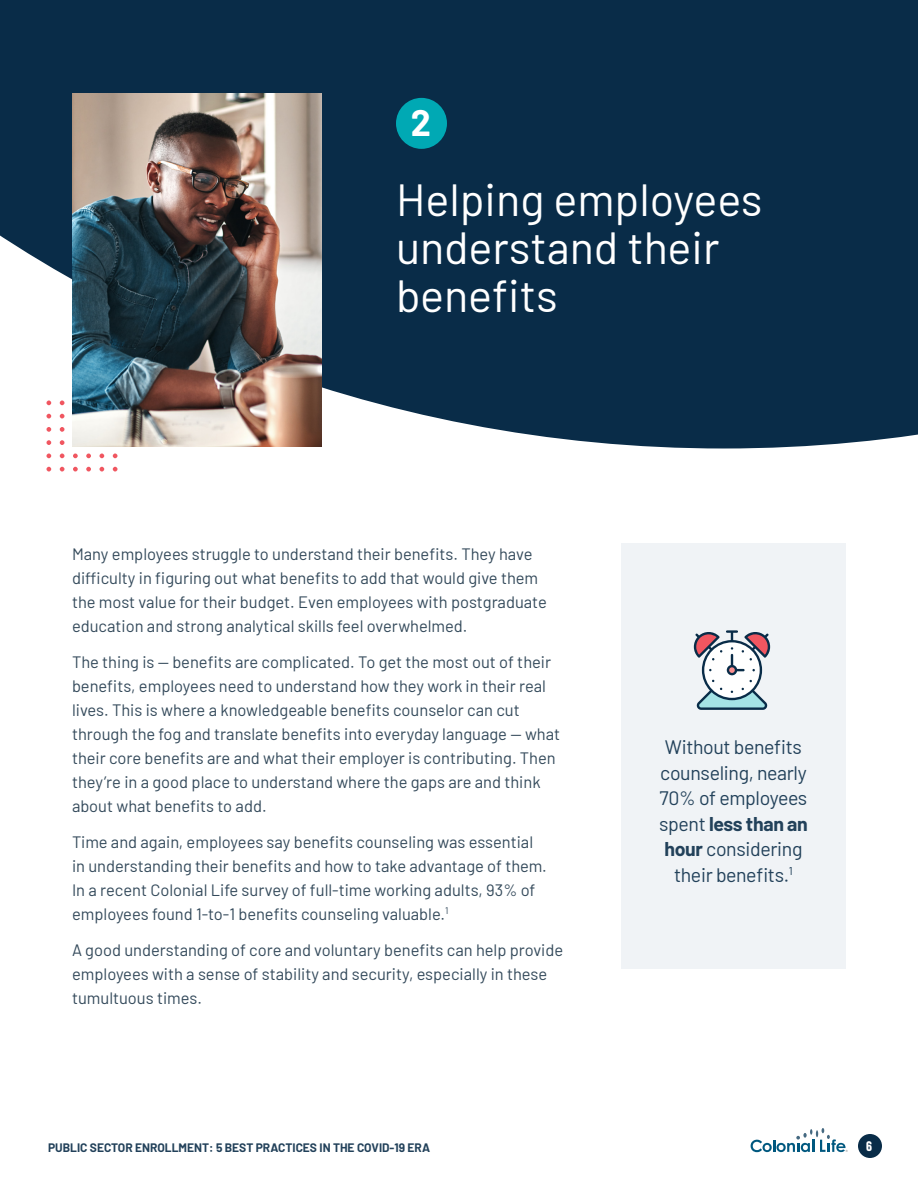
<style>
.page{position:relative;width:918px;height:1188px;background:#fff}
.page>*{position:absolute;margin:0;border:0;box-sizing:border-box;transform-origin:0 0}
.t1{font:45px/48px "Barlow";color:#fff}
.t2{font:700 36px "Barlow";color:#fff}
.t3{font:19.5px/25.5px "Barlow";letter-spacing:-.015em;color:#22415a;text-align:center}
.t4{font:16.5px/24px "Barlow";color:#344a5b}
.t5{font:700 13.5px "Barlow Condensed";color:#fff}
.t6{font:700 12px "Barlow";color:#22415a}
.s1{font-weight:700}
</style>
<div class="page">
<svg style="left:751px;top:1128px;width:97px;height:24px"></svg>
<div style="left:858px;top:1134px;width:24px;height:24px;background:#092c48;border-radius:50%"></div>
<div style="left:621px;top:543px;width:225px;height:426px;background:#f0f3f6"></div>
<svg style="left:0;top:0;width:918px;height:448px;background:#1a3a54"></svg>
<svg style="left:694px;top:630px;width:76px;height:80px"></svg>
<svg style="left:46px;top:400px;width:5px;height:5px"></svg>
<svg style="left:60px;top:400px;width:4px;height:5px"></svg>
<svg style="left:46px;top:414px;width:5px;height:4px"></svg>
<svg style="left:60px;top:414px;width:4px;height:4px"></svg>
<svg style="left:46px;top:427px;width:5px;height:5px"></svg>
<svg style="left:60px;top:427px;width:4px;height:5px"></svg>
<svg style="left:46px;top:467px;width:5px;height:5px"></svg>
<svg style="left:60px;top:467px;width:4px;height:5px"></svg>
<svg style="left:73px;top:467px;width:5px;height:5px"></svg>
<svg style="left:86px;top:467px;width:5px;height:5px"></svg>
<svg style="left:100px;top:467px;width:4px;height:5px"></svg>
<svg style="left:113px;top:467px;width:5px;height:5px"></svg>
<svg style="left:46px;top:454px;width:5px;height:4px"></svg>
<svg style="left:60px;top:454px;width:4px;height:4px"></svg>
<svg style="left:73px;top:454px;width:5px;height:4px"></svg>
<svg style="left:86px;top:454px;width:5px;height:4px"></svg>
<svg style="left:100px;top:454px;width:4px;height:4px"></svg>
<svg style="left:113px;top:454px;width:5px;height:4px"></svg>
<svg style="left:46px;top:440px;width:5px;height:5px"></svg>
<svg style="left:60px;top:440px;width:4px;height:5px"></svg>
<img style="left:72px;top:93px;width:249px;height:354px">
<div style="left:396px;top:98px;width:51px;height:51px;background:#00a9b4;border-radius:50%"></div>
<h2 class="t2" style="left:411px;top:96px;width:22px">2</h2>
<h1 class="t1" style="left:396px;top:172px;width:368px">Helping employees understand their benefits</h1>
<p class="t4" style="left:72px;top:540px;width:476px">Many employees struggle to understand their benefits. They have difficulty in figuring out what benefits to add that would give them the most value for their budget. Even employees with postgraduate education and strong analytical skills feel overwhelmed.</p>
<p class="t4" style="left:72px;top:648px;width:490px">The thing is — benefits are complicated. To get the most out of their benefits, employees need to understand how they work in their real lives. This is where a knowledgeable benefits counselor can cut through the fog and translate benefits into everyday language — what their core benefits are and what their employer is contributing. Then they’re in a good place to understand where the gaps are and think about what benefits to add.</p>
<p class="t4" style="left:72px;top:828px;width:476px">Time and again, employees say benefits counseling was essential in understanding their benefits and how to take advantage of them.<br>In a recent Colonial Life survey of full-time working adults, 93% of employees found 1-to-1 benefits counseling valuable.<sup>1</sup></p>
<p class="t4" style="left:72px;top:936px;width:493px">A good understanding of core and voluntary benefits can help provide employees with a sense of stability and security, especially in these tumultuous times.</p>
<p class="t3" style="left:659px;top:733px;width:150px">Without benefits counseling, nearly<br>70% of employees spent <span class="s1">less than an hour</span> considering their benefits.<sup>1</sup></p>
<p class="t6" style="left:48px;top:1139px;width:384px">PUBLIC SECTOR ENROLLMENT: 5 BEST PRACTICES IN THE COVID-19 ERA</p>
<p class="t5" style="left:866px;top:1136px;width:7px">6</p>
</div>
